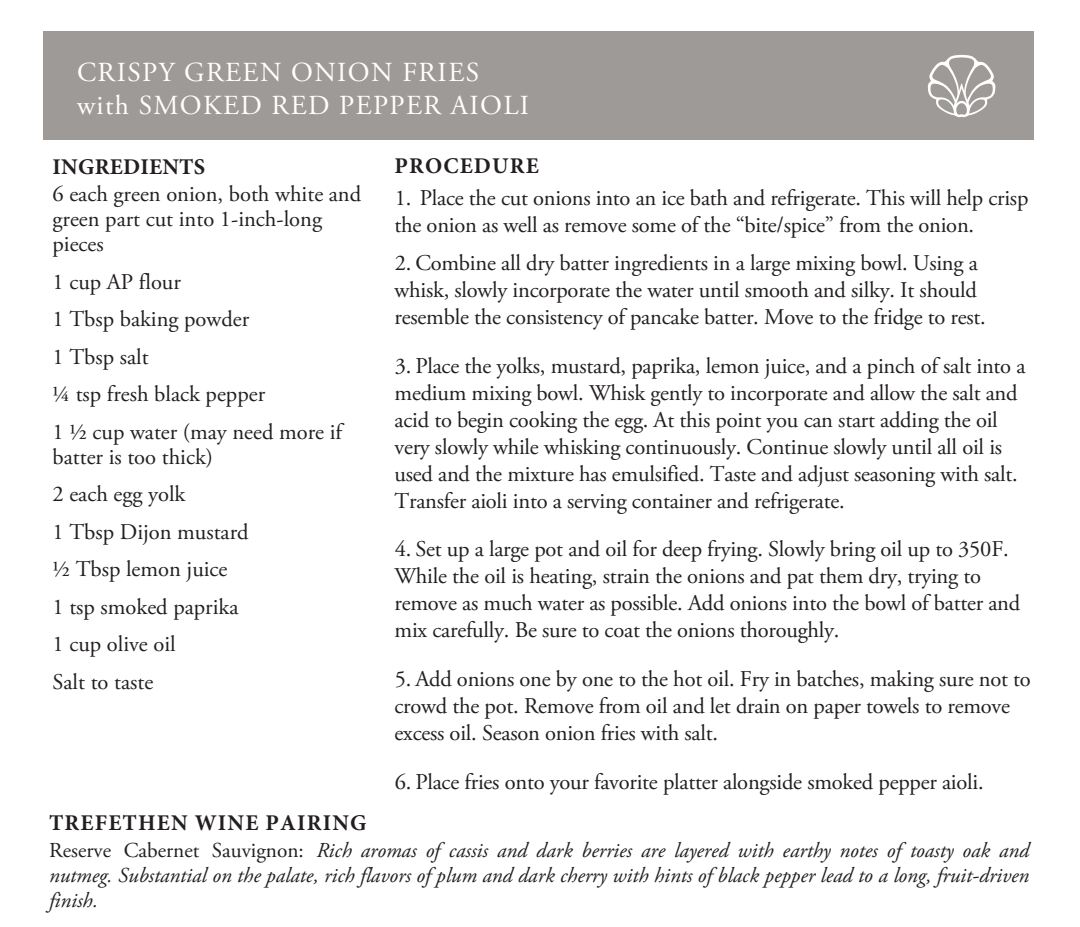
<style>
.page{position:relative;width:1080px;height:927px;background:#fff}
.page>*{position:absolute;margin:0;border:0;box-sizing:border-box;transform-origin:0 0}
.t1{font:27.5px/33px "Adobe Garamond Pro";letter-spacing:.05em;color:#fff}
.t2{font:22.5px/27px "Adobe Garamond Pro";letter-spacing:-.01em;color:#231f20}
.t3{font:700 22.5px "Minion Pro";letter-spacing:.05em;color:#231f20}
.t4{font:italic 21.25px/24.8px "Adobe Garamond Pro";color:#231f20;text-align:justify}
.s1{font-family:"Minion Pro";font-weight:700}
.s2{font-style:normal}
</style>
<div class="page">
<div style="left:43px;top:31px;width:990px;height:108px;background:#9e9a98"></div>
<svg style="left:928px;top:55px;width:67px;height:62px"></svg>
<p class="t1" style="left:77px;top:56px;width:454px">CRISPY GREEN ONION FRIES with SMOKED RED PEPPER AIOLI</p>
<p class="t2" style="left:53px;top:154px;width:310px"><span class="s1">INGREDIENTS<br></span>6 each green onion, both white and</p>
<p class="t2" style="left:53px;top:208px;width:271px;line-height:25px">green part cut into 1-inch-long pieces</p>
<p class="t2" style="left:53px;top:264px;width:291px;line-height:37.5px">1 cup AP flour<br>1 Tbsp baking powder<br>1 Tbsp salt<br>¼ tsp fresh black pepper<br>1 ½ cup water (may need more if</p>
<p class="t2" style="left:53px;top:439px;width:198px;line-height:37.5px">batter is too thick)<br>2 each egg yolk<br>1 Tbsp Dijon mustard ½ Tbsp lemon juice<br>1 tsp smoked paprika<br>1 cup olive oil<br>Salt to taste</p>
<p class="t3" style="left:395px;top:150px;width:146px">PROCEDURE</p>
<p class="t2" style="left:395px;top:186px;width:635px">1. Place the cut onions into an ice bath and refrigerate. This will help crisp the onion as well as remove some of the “bite/spice” from the onion.</p>
<p class="t2" style="left:395px;top:250px;width:593px">2. Combine all dry batter ingredients in a large mixing bowl. Using a whisk, slowly incorporate the water until smooth and silky. It should resemble the consistency of pancake batter. Move to the fridge to rest.</p>
<p class="t2" style="left:395px;top:353px;width:632px">3. Place the yolks, mustard, paprika, lemon juice, and a pinch of salt into a medium mixing bowl. Whisk gently to incorporate and allow the salt and acid to begin cooking the egg. At this point you can start adding the oil very slowly while whisking continuously. Continue slowly until all oil is used and the mixture has emulsified. Taste and adjust seasoning with salt.<br>Transfer aioli into a serving container and refrigerate.</p>
<p class="t2" style="left:395px;top:536px;width:627px">4. Set up a large pot and oil for deep frying. Slowly bring oil up to 350F.<br>While the oil is heating, strain the onions and pat them dry, trying to remove as much water as possible. Add onions into the bowl of batter and mix carefully. Be sure to coat the onions thoroughly.</p>
<p class="t2" style="left:395px;top:666px;width:638px">5. Add onions one by one to the hot oil. Fry in batches, making sure not to crowd the pot. Remove from oil and let drain on paper towels to remove excess oil. Season onion fries with salt.</p>
<p class="t2" style="left:395px;top:769px;width:590px">6. Place fries onto your favorite platter alongside smoked pepper aioli.</p>
<p class="t3" style="left:49px;top:807px;width:319px">TREFETHEN WINE PAIRING</p>
<p class="t4" style="left:49px;top:839px;width:982px"><span class="s2">Reserve Cabernet Sauvignon:</span> Rich aromas of cassis and dark berries are layered with earthy notes of toasty oak and nutmeg. Substantial on the palate, rich flavors of plum and dark cherry with hints of black pepper lead to a long, fruit-driven finish.</p>
</div>
